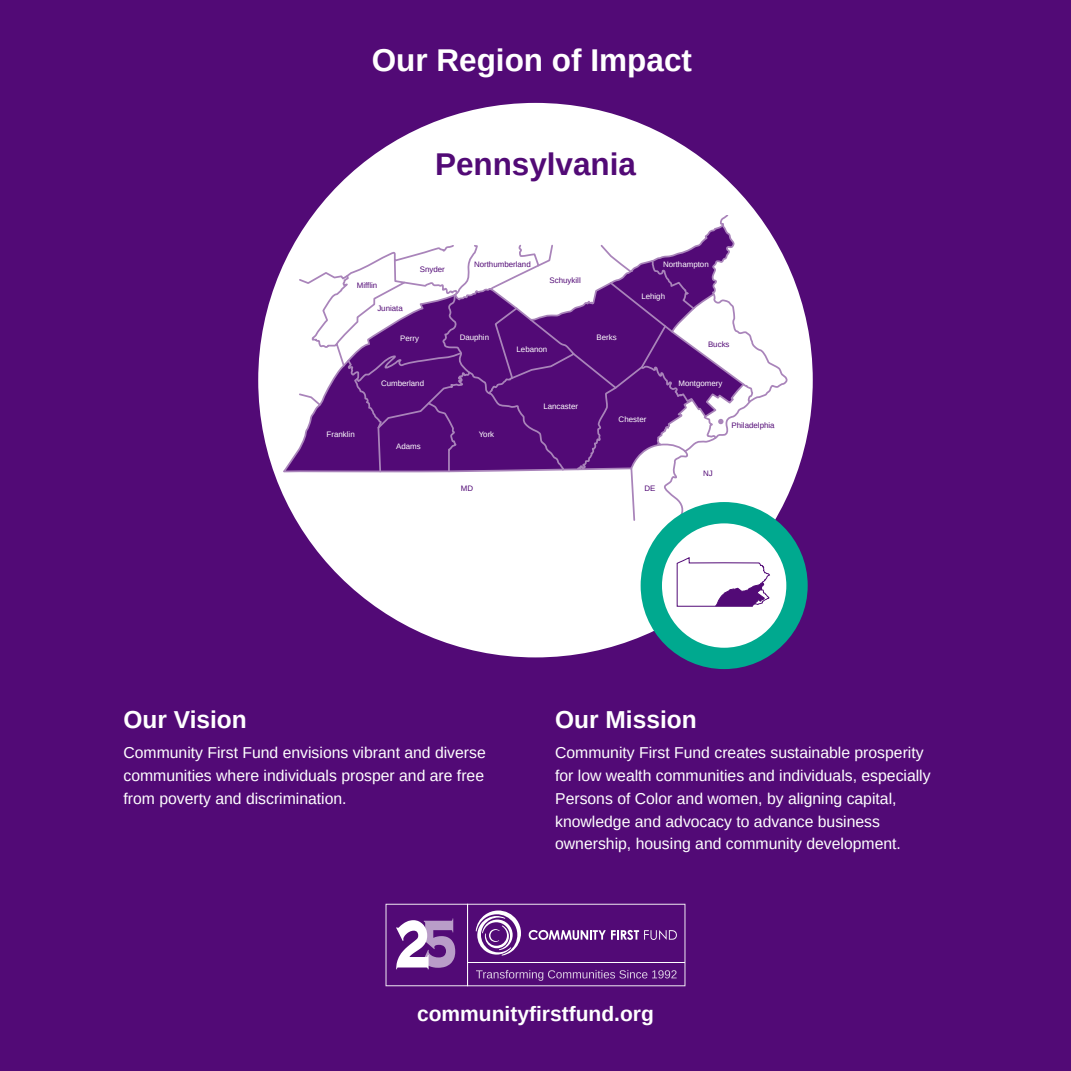
<style>
.page{position:relative;width:1071px;height:1071px;background:#520a76}
.page>*{position:absolute;margin:0;border:0;box-sizing:border-box;transform-origin:0 0}
.t1{font:700 31.5px "Arimo";color:#fff}
.t2{font:700 31.5px "Arimo";color:#520a76}
.t3{font:700 24.5px "Arimo";color:#fff}
.t4{font:700 21px "Arimo";color:#fff}
.t5{font:15.75px/22.8px "Arimo";color:#fff;text-align:justify}
.t6{font:7.88px "Arimo";color:#fff}
.t7{font:7.88px "Arimo";color:#520a76}
</style>
<div class="page">
<svg style="left:386px;top:904px;width:299px;height:82px"></svg>
<div style="left:258px;top:103px;width:555px;height:554px;background:#fff;border-radius:50%"></div>
<svg style="left:284px;top:216px;width:503px;height:306px"></svg>
<div style="left:641px;top:502px;width:167px;height:167px;background:#00a98f;border-radius:50%"></div>
<div style="left:662px;top:523px;width:124px;height:125px;background:#fff;border-radius:50%"></div>
<svg style="left:677px;top:557px;width:93px;height:50px"></svg>
<h1 class="t1" style="left:372px;top:48px;width:322px">Our Region of Impact</h1>
<h1 class="t2" style="left:435px;top:151px;width:203px">Pennsylvania</h1>
<p class="t7" style="left:357px;top:282px;width:22px">Mifflin</p>
<p class="t7" style="left:377px;top:305px;width:27px">Juniata</p>
<p class="t7" style="left:420px;top:266px;width:27px">Snyder</p>
<p class="t7" style="left:474px;top:261px;width:58px">Northumberland</p>
<p class="t7" style="left:550px;top:277px;width:33px">Schuykill</p>
<p class="t6" style="left:663px;top:261px;width:47px">Northampton</p>
<p class="t6" style="left:641px;top:293px;width:25px">Lehigh</p>
<p class="t6" style="left:327px;top:432px;width:30px">Franklin</p>
<p class="t6" style="left:400px;top:336px;width:20px">Perry</p>
<p class="t6" style="left:460px;top:334px;width:31px">Dauphin</p>
<p class="t6" style="left:381px;top:380px;width:45px">Cumberland</p>
<p class="t6" style="left:396px;top:443px;width:26px">Adams</p>
<p class="t6" style="left:479px;top:432px;width:17px">York</p>
<p class="t6" style="left:517px;top:346px;width:32px">Lebanon</p>
<p class="t6" style="left:597px;top:334px;width:22px">Berks</p>
<p class="t6" style="left:543px;top:403px;width:36px">Lancaster</p>
<p class="t6" style="left:619px;top:417px;width:29px">Chester</p>
<p class="t7" style="left:461px;top:486px;width:14px">MD</p>
<p class="t7" style="left:644px;top:485px;width:12px">DE</p>
<p class="t7" style="left:708px;top:342px;width:23px">Bucks</p>
<p class="t6" style="left:679px;top:380px;width:46px">Montgomery</p>
<p class="t7" style="left:732px;top:422px;width:45px">Philadelphia</p>
<p class="t7" style="left:703px;top:470px;width:11px">NJ</p>
<h2 class="t3" style="left:123px;top:710px;width:125px">Our Vision</h2>
<p class="t5" style="left:123px;top:743px;width:364px">Community First Fund envisions vibrant and diverse communities where individuals prosper and are free from poverty and discrimination.</p>
<h2 class="t3" style="left:555px;top:710px;width:143px">Our Mission</h2>
<p class="t5" style="left:555px;top:743px;width:377px;text-align:left">Community First Fund creates sustainable prosperity for low wealth communities and individuals, especially Persons of Color and women, by aligning capital, knowledge and advocacy to advance business ownership, housing and community development.</p>
<h3 class="t4" style="left:417px;top:999px;width:238px">communityfirstfund.org</h3>
</div>
